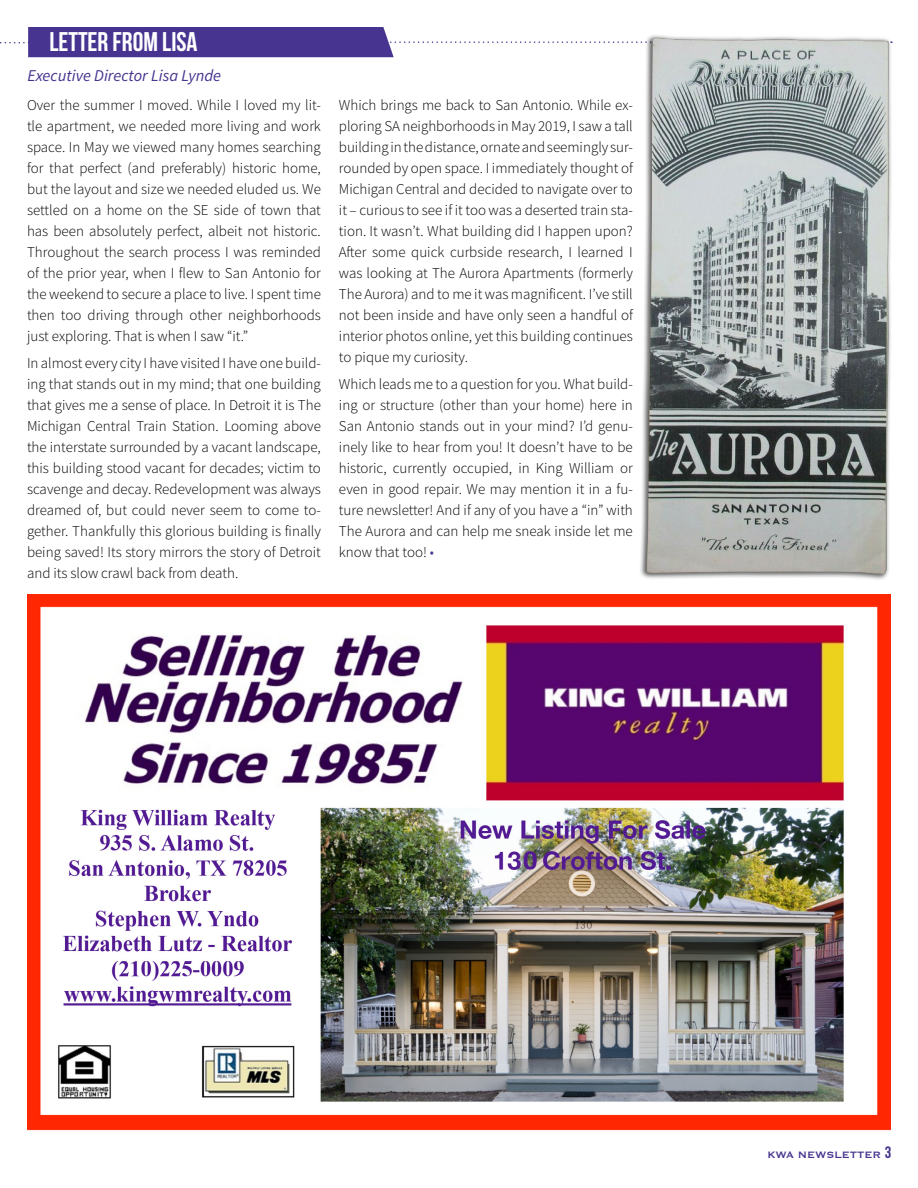
<style>
.page{position:relative;width:918px;height:1188px;background:#fff}
.page>*{position:absolute;margin:0;border:0;box-sizing:border-box;transform-origin:0 0}
.t1{font:700 27px "Bebas Neue";color:#fff}
.t2{font:italic 16.5px "Source Sans Variable";letter-spacing:.02em;color:#473490}
.Body{font:15px/21px "Source Sans Variable";letter-spacing:.005em;color:#000;text-align:justify}
.t3{font:12px "Copperplate";color:#473490}
.s1{color:#473490}
.s2{font-family:"Bebas Neue";font-weight:700;font-size:16.5px}
</style>
<div class="page">
<svg style="left:0;top:27px;width:632px;height:30px"></svg>
<img style="left:632px;top:35px;width:261px;height:545px">
<img style="left:27px;top:594px;width:864px;height:537px">
<p class="t1" style="left:49px;top:27px;width:150px">LETTER FROM LISA</p>
<p class="t2" style="left:28px;top:66px;width:195px">Executive Director Lisa Lynde</p>
<p class="Body" style="left:27px;top:95px;width:295px">Over the summer I moved. While I loved my lit&shy;tle apartment, we needed more living and work space. In May we viewed many homes searching for that perfect (and preferably) historic home, but the layout and size we needed eluded us. We settled on a home on the SE side of town that has been absolutely perfect, albeit not historic.<br>Throughout the search process I was reminded of the prior year, when I flew to San Antonio for the weekend to secure a place to live. I spent time then too driving through other neighborhoods just exploring. That is when I saw “it.”</p>
<p class="Body" style="left:27px;top:353px;width:295px">In almost every city I have visited I have one build&shy;ing that stands out in my mind; that one building that gives me a sense of place. In Detroit it is The Michigan Central Train Station. Looming above the interstate surrounded by a vacant landscape, this building stood vacant for decades; victim to scavenge and decay. Redevelopment was always dreamed of, but could never seem to come to&shy;gether. Thankfully this glorious building is finally being saved! Its story mirrors the story of Detroit and its slow crawl back from death.</p>
<p class="Body" style="left:339px;top:95px;width:295px">Which brings me back to San Antonio. While ex&shy;ploring SA neighborhoods in May 2019, I saw a tall building in the distance, ornate and seemingly sur&shy;rounded by open space. I immediately thought of Michigan Central and decided to navigate over to it – curious to see if it too was a deserted train sta&shy;tion. It wasn’t. What building did I happen upon?<br>After some quick curbside research, I learned I was looking at The Aurora Apartments (formerly The Aurora) and to me it was magnificent. I’ve still not been inside and have only seen a handful of interior photos online, yet this building continues to pique my curiosity.</p>
<p class="Body" style="left:339px;top:374px;width:295px">Which leads me to a question for you. What build&shy;ing or structure (other than your home) here in San Antonio stands out in your mind? I’d genu&shy;inely like to hear from you! It doesn’t have to be historic, currently occupied, in King William or even in good repair. We may mention it in a fu&shy;ture newsletter! And if any of you have a “in” with The Aurora and can help me sneak inside let me know that too! <span class="s1">•</span></p>
<p class="t3" style="left:768px;top:1147px;width:125px">KWA NEWSLETTER <span class="s2">3</span></p>
</div>
